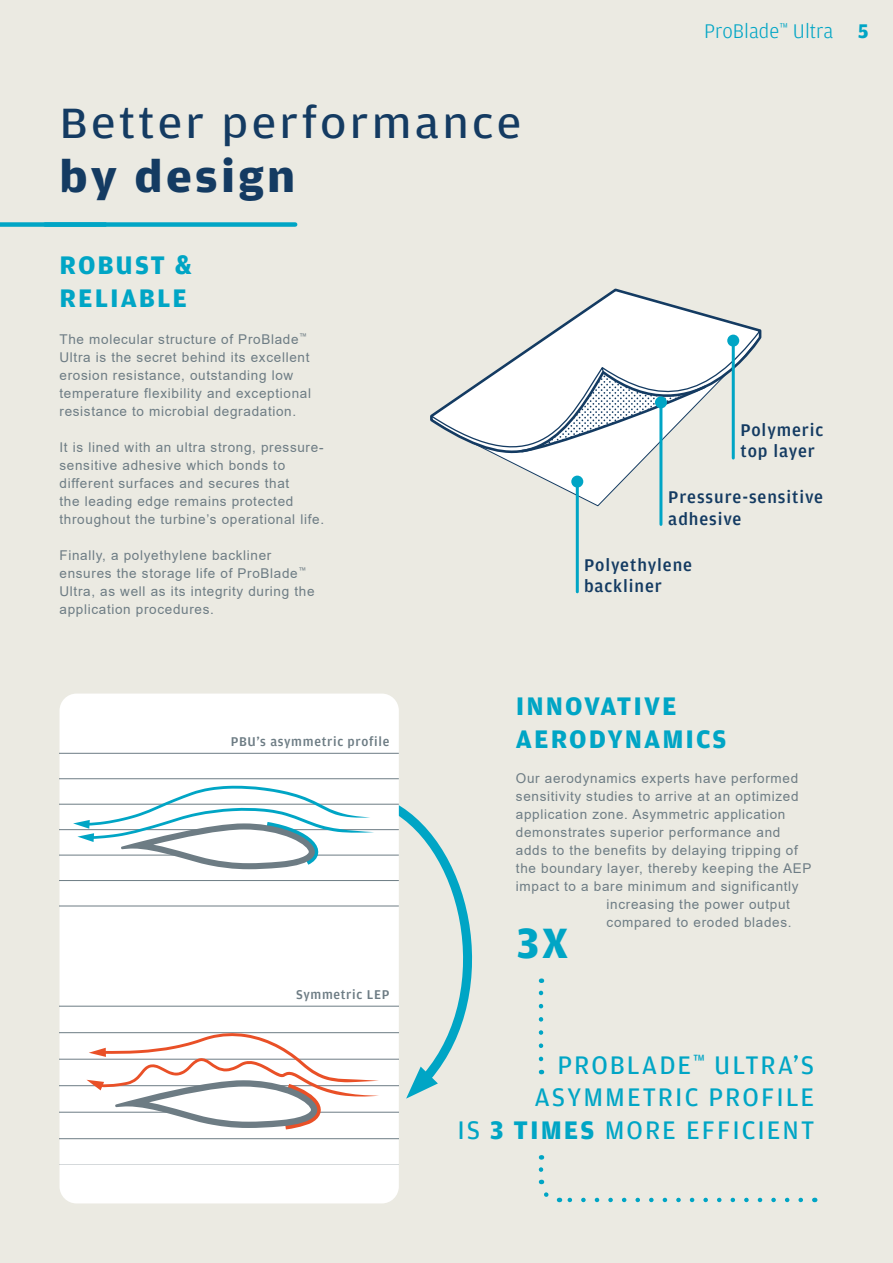
<style>
.page{position:relative;width:893px;height:1263px;background:#ebeae2}
.page>*{position:absolute;margin:0;border:0;box-sizing:border-box;transform-origin:0 0}
.t1{font:45px "Amplitude Wide CE";letter-spacing:.075em;color:#143b62}
.t2{font:700 45px "Amplitude Wide CE";letter-spacing:.075em;color:#143b62}
.t3{font:700 45px "Amplitude CE";color:#00a5c5}
.t4{font:27px/32.4px "Amplitude CE";letter-spacing:.075em;color:#00a5c5;text-align:right}
.t5{font:700 27px/32.4px "Amplitude CE";letter-spacing:.075em;color:#00a5c5}
.t6{font:300 21px "Amplitude CE";color:#00a5c5}
.t7{font:700 21px "Amplitude CE";color:#00a5c5}
.t8{font:500 18px/21.6px "Amplitude CE";letter-spacing:.05em;color:#143b62}
.t9{font:13.5px/18px "Arial";letter-spacing:.05em;color:#6d7c84}
.t10{font:500 13.5px "Amplitude CE";letter-spacing:.05em;color:#6d7c84}
.s1{font-weight:700}
</style>
<div class="page">
<svg style="left:561px;top:488px;width:102px;height:19px"></svg>
<svg style="left:556px;top:288px;width:203px;height:41px"></svg>
<svg style="left:430px;top:329px;width:332px;height:159px"></svg>
<div style="left:60px;top:693px;width:339px;height:510px;background:#fff;border-radius:17px"></div>
<hr style="left:60px;top:906px;width:339px;height:1px;background:#6d7c84">
<hr style="left:60px;top:880px;width:339px;height:1px;background:#6d7c84">
<hr style="left:60px;top:855px;width:339px;height:1px;background:#6d7c84">
<hr style="left:60px;top:829px;width:339px;height:1px;background:#6d7c84">
<hr style="left:60px;top:804px;width:339px;height:1px;background:#6d7c84">
<hr style="left:60px;top:778px;width:339px;height:1px;background:#6d7c84">
<hr style="left:60px;top:753px;width:339px;height:1px;background:#6d7c84">
<hr style="left:60px;top:1138px;width:339px;height:1px;background:#6d7c84">
<hr style="left:60px;top:1112px;width:339px;height:1px;background:#6d7c84">
<hr style="left:60px;top:1085px;width:339px;height:1px;background:#6d7c84">
<hr style="left:60px;top:1059px;width:339px;height:1px;background:#6d7c84">
<hr style="left:60px;top:1032px;width:339px;height:1px;background:#6d7c84">
<hr style="left:60px;top:1006px;width:339px;height:1px;background:#6d7c84">
<svg style="left:73px;top:785px;width:400px;height:345px"></svg>
<svg style="left:567px;top:1198px;width:234px;height:4px"></svg>
<svg style="left:538px;top:1180px;width:11px;height:17px"></svg>
<svg style="left:539px;top:1155px;width:4px;height:15px"></svg>
<svg style="left:539px;top:978px;width:4px;height:81px"></svg>
<div style="left:45px;top:222px;width:250px;height:5px;background:#00a5c5"></div>
<div style="left:0;top:222px;width:106px;height:5px;background:#00a5c5"></div>
<hr style="left:576px;top:482px;width:3px;height:110px;background:#00a5c5">
<div style="left:571px;top:476px;width:12px;height:12px;background:#00a5c5;border-radius:50%"></div>
<hr style="left:659px;top:402px;width:3px;height:122px;background:#00a5c5">
<div style="left:655px;top:396px;width:12px;height:12px;background:#00a5c5;border-radius:50%"></div>
<hr style="left:732px;top:341px;width:3px;height:117px;background:#00a5c5">
<div style="left:727px;top:335px;width:12px;height:12px;background:#00a5c5;border-radius:50%"></div>
<h1 class="t1" style="left:60px;top:95px;width:463px">Better performance</h1>
<h1 class="t2" style="left:60px;top:150px;width:237px">by design</h1>
<h1 class="t5" style="left:60px;top:249px;width:134px">ROBUST &amp;<br>RELIABLE</h1>
<p class="t9" style="left:60px;top:330px;width:253px">The molecular structure of ProBlade<sup>™ </sup>Ultra is the secret behind its excellent erosion resistance, outstanding low temperature flexibility and exceptional resistance to microbial degradation.</p>
<p class="t9" style="left:60px;top:438px;width:266px">It is lined with an ultra strong, pressure&shy;sensitive adhesive which bonds to different surfaces and secures that<br>the leading edge remains protected throughout the turbine’s operational life.</p>
<p class="t9" style="left:60px;top:546px;width:257px">Finally, a polyethylene backliner ensures the storage life of ProBlade<sup>™ </sup>Ultra, as well as its integrity during the application procedures.</p>
<h3 class="t6" style="left:704px;top:19px;width:131px">ProBlade<sup>™</sup> Ultra</h3>
<h3 class="t7" style="left:858px;top:19px;width:12px">5</h3>
<p class="t8" style="left:740px;top:419px;width:85px">Polymeric top layer</p>
<p class="t8" style="left:668px;top:486px;width:156px">Pressure-sensitive adhesive</p>
<p class="t8" style="left:584px;top:554px;width:109px">Polyethylene backliner</p>
<p class="t10" style="left:231px;top:733px;width:160px">PBU’s asymmetric profile</p>
<p class="t10" style="left:296px;top:987px;width:95px">Symmetric LEP</p>
<h1 class="t5" style="left:516px;top:690px;width:212px">INNOVATIVE<br>AERODYNAMICS</h1>
<p class="t9" style="left:516px;top:769px;width:284px">Our aerodynamics experts have performed</p>
<p class="t9" style="left:516px;top:787px;width:284px">sensitivity studies to arrive at an optimized</p>
<p class="t9" style="left:516px;top:805px;width:271px">application zone. Asymmetric application</p>
<p class="t9" style="left:516px;top:823px;width:266px">demonstrates superior performance and</p>
<p class="t9" style="left:516px;top:841px;width:283px">adds to the benefits by delaying tripping of</p>
<p class="t9" style="left:516px;top:859px;width:297px">the boundary layer, thereby keeping the AEP</p>
<p class="t9" style="left:516px;top:877px;width:284px">impact to a bare minimum and significantly</p>
<p class="t9" style="left:607px;top:895px;width:185px">increasing the power output</p>
<p class="t9" style="left:607px;top:913px;width:186px">compared to eroded blades.</p>
<h1 class="t3" style="left:517px;top:916px;width:53px">3X</h1>
<h1 class="t4" style="left:457px;top:1048px;width:358px">PROBLADE<sup>™</sup> ULTRA’S<br>ASYMMETRIC PROFILE<br>IS <span class="s1">3 TIMES</span> MORE EFFICIENT</h1>
</div>
